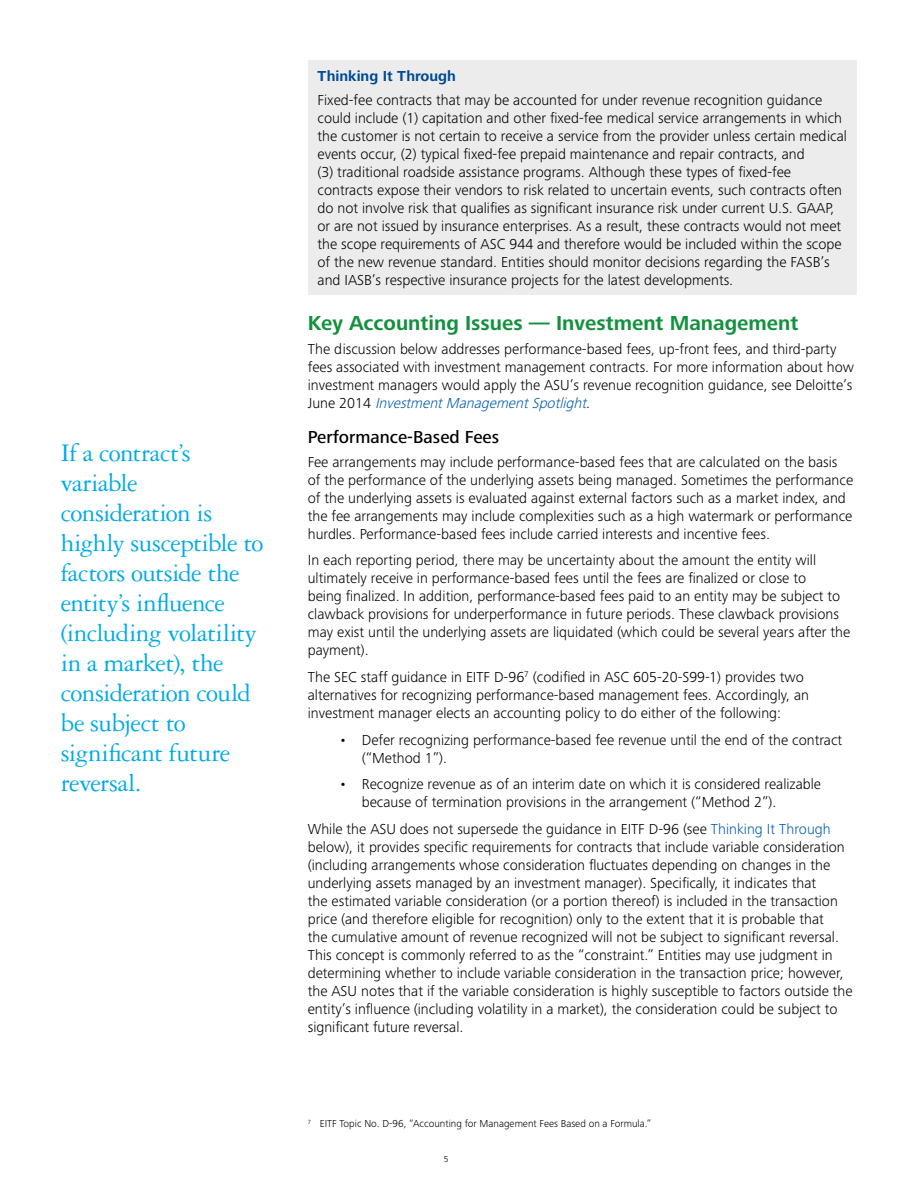
<style>
.page{position:relative;width:918px;height:1188px;background:#fff}
.page>*{position:absolute;margin:0;border:0;box-sizing:border-box;transform-origin:0 0}
.t1{font:27px/30px "Garamond 3 LT Std";letter-spacing:-.02em;color:#00aae7}
.t2{font:700 21px "Frutiger Next Pro";color:#13913e}
.t3{font:500 18px "Frutiger Next Pro";color:#000}
.t4{font:300 15px/18px "Frutiger Next Pro";color:#000}
.t5{font:700 15px "Frutiger Next Pro";color:#004a94}
.t6{font:300 10.5px "Frutiger Next Pro";color:#000}
.t7{font:300 9px "Frutiger Next Pro";color:#000}
.s1{font-style:italic;color:#005cab}
.s2{color:#005cab}
</style>
<div class="page">
<div style="left:308px;top:61px;width:549px;height:234px;background:#ececed"></div>
<h1 class="t1" style="left:61px;top:438px;width:204px">If a contract’s variable consideration is highly susceptible to factors outside the entity’s influence (including volatility in a market), the consideration could be subject to significant future reversal.</h1>
<p class="t5" style="left:318px;top:68px;width:140px">Thinking It Through</p>
<p class="t4" style="left:318px;top:91px;width:531px">Fixed-fee contracts that may be accounted for under revenue recognition guidance could include (1) capitation and other fixed-fee medical service arrangements in which the customer is not certain to receive a service from the provider unless certain medical events occur, (2) typical fixed-fee prepaid maintenance and repair contracts, and<br>(3) traditional roadside assistance programs. Although these types of fixed-fee contracts expose their vendors to risk related to uncertain events, such contracts often do not involve risk that qualifies as significant insurance risk under current U.S. GAAP, or are not issued by insurance enterprises. As a result, these contracts would not meet the scope requirements of ASC 944 and therefore would be included within the scope of the new revenue standard. Entities should monitor decisions regarding the FASB’s and IASB’s respective insurance projects for the latest developments.</p>
<h2 class="t2" style="left:308px;top:311px;width:492px">Key Accounting Issues — Investment Management</h2>
<p class="t4" style="left:308px;top:340px;width:548px">The discussion below addresses performance-based fees, up-front fees, and third-party fees associated with investment management contracts. For more information about how investment managers would apply the ASU’s revenue recognition guidance, see Deloitte’s J u n e 2 0 1 4 <span class="s1">InvestmentManagementSpotlight</span>.</p>
<p class="t3" style="left:308px;top:426px;width:193px">Performance-Based Fees</p>
<p class="t4" style="left:308px;top:453px;width:547px">Fee arrangements may include performance-based fees that are calculated on the basis of the performance of the underlying assets being managed. Sometimes the performance of the underlying assets is evaluated against external factors such as a market index, and the fee arrangements may include complexities such as a high watermark or performance hurdles. Performance-based fees include carried interests and incentive fees.</p>
<p class="t4" style="left:308px;top:551px;width:544px">In each reporting period, there may be uncertainty about the amount the entity will ultimately receive in performance-based fees until the fees are finalized or close to<br>being finalized. In addition, performance-based fees paid to an entity may be subject to clawback provisions for underperformance in future periods. These clawback provisions may exist until the underlying assets are liquidated (which could be several years after the payment).</p>
<p class="t4" style="left:308px;top:668px;width:503px">The SEC staff guidance in EITF D-96<sup>7</sup> (codified in ASC 605-20-S99-1) provides two alternatives for recognizing performance-based management fees. Accordingly, an investment manager elects an accounting policy to do either of the following:</p>
<p class="t4" style="left:362px;top:731px;width:482px;text-indent:-22px">• Defer recognizing performance-based fee revenue until the end of the contract (“Method 1”).</p>
<p class="t4" style="left:362px;top:775px;width:461px;text-indent:-22px">• Recognize revenue as of an interim date on which it is considered realizable because of termination provisions in the arrangement (“Method 2”).</p>
<p class="t4" style="left:308px;top:820px;width:546px">While the ASU does not supersede the guidance in EITF D-96 (see <span class="s2">Thinking It Through </span>below), it provides specific requirements for contracts that include variable consideration (including arrangements whose consideration fluctuates depending on changes in the underlying assets managed by an investment manager). Specifically, it indicates that<br>the estimated variable consideration (or a portion thereof) is included in the transaction price (and therefore eligible for recognition) only to the extent that it is probable that<br>the cumulative amount of revenue recognized will not be subject to significant reversal.<br>This concept is commonly referred to as the “constraint.” Entities may use judgment in determining whether to include variable consideration in the transaction price; however, the ASU notes that if the variable consideration is highly susceptible to factors outside the entity’s influence (including volatility in a market), the consideration could be subject to significant future reversal.</p>
<p class="t6" style="left:308px;top:1118px;width:345px"><sup>7</sup> EITF Topic No. D-96, “Accounting for Management Fees Based on a Formula.”</p>
<p class="t7" style="left:444px;top:1154px;width:6px">5</p>
</div>
